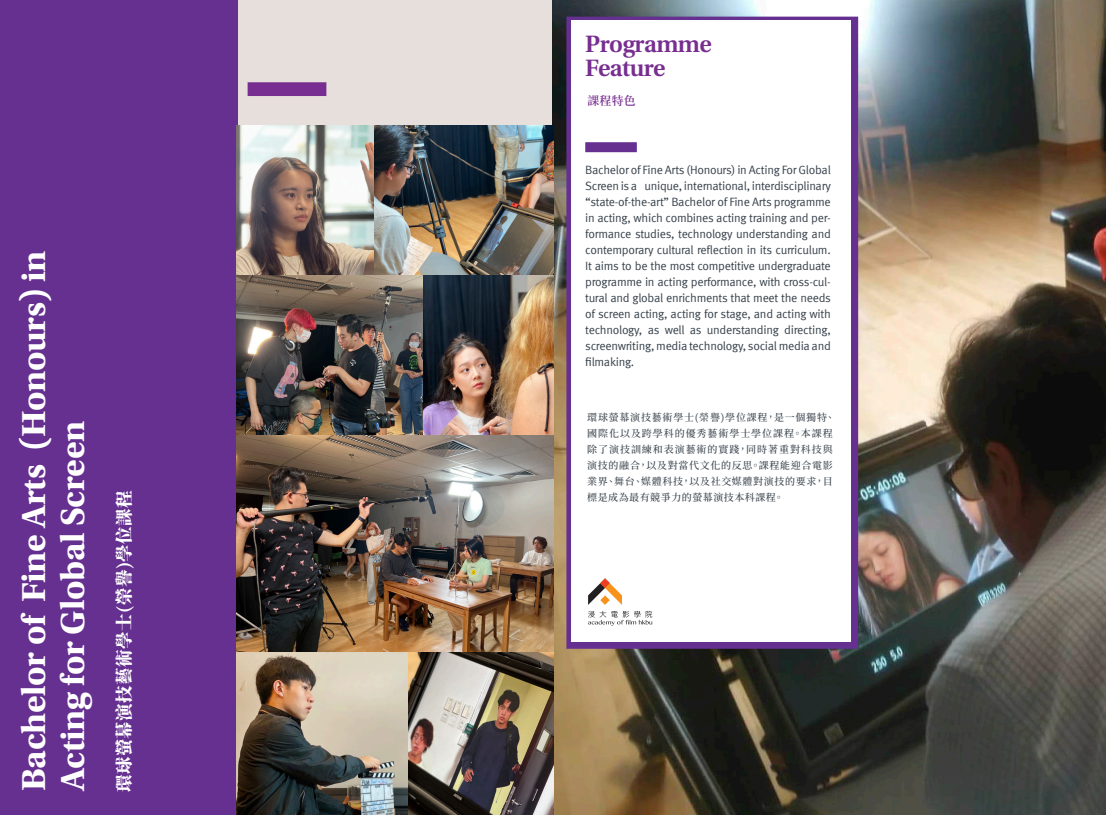
<style>
.page{position:relative;width:1106px;height:815px;background:#fff}
.page>*{position:absolute;margin:0;border:0;box-sizing:border-box;transform-origin:0 0}
.t1{font:700 35px "Utopia Std";letter-spacing:-.01em;color:#fff}
.t2{font:600 25px "Utopia Std";letter-spacing:-.025em;color:#772e90}
.t3{font:800 17.5px "Source Han Serif TC";letter-spacing:.025em;color:#fff}
.t4{font:12px/16px "Meta Pro";letter-spacing:-.025em;color:#37414b;text-align:justify}
.t5{font:600 11.88px "Source Han Serif TC";color:#772e90}
.t6{font:500 10px/16px "Source Han Serif TC";letter-spacing:.075em;color:#37414b}
</style>
<div class="page">
<div style="left:209px;top:0;width:350px;height:815px;background:#e6dfdb"></div>
<img style="left:553px;top:0;width:553px;height:815px">
<div style="left:566px;top:17px;width:292px;height:632px;border:10px solid #653090"></div>
<div style="left:0;top:0;width:237px;height:815px;background:#653090"></div>
<img style="left:236px;top:435px;width:317px;height:380px">
<img style="left:373px;top:125px;width:180px;height:150px">
<img style="left:236px;top:125px;width:137px;height:150px">
<img style="left:236px;top:275px;width:187px;height:160px">
<img style="left:423px;top:275px;width:130px;height:160px">
<div style="left:571px;top:20px;width:280px;height:622px;background:#fff"></div>
<svg style="left:588px;top:578px;width:34px;height:27px"></svg>
<svg style="left:588px;top:611px;width:64px;height:15px"></svg>
<div style="left:248px;top:82px;width:78px;height:14px;background:#772e90"></div>
<div style="left:585px;top:142px;width:52px;height:10px;background:#653090"></div>
<p class="t1" style="left:14px;top:791px;width:542px;rotate:-90deg">Bachelor of Fine Arts (Honours) in</p>
<p class="t1" style="left:52px;top:791px;width:372px;rotate:-90deg">Acting for Global Screen</p>
<p class="t3" style="left:114px;top:792px;width:304px;rotate:-90deg">環球螢幕演技藝術學士(榮譽)學位課程</p>
<p class="t2" style="left:585px;top:30px;width:128px">Programme</p>
<p class="t2" style="left:585px;top:54px;width:82px">Feature</p>
<p class="t5" style="left:587px;top:94px;width:50px">課程特色</p>
<p class="t4" style="left:585px;top:161px;width:247px">Bachelor of Fine Arts (Honours) in Acting For Global Screen is a unique, international, interdisciplinary “state-of-the-art” Bachelor of Fine Arts programme in acting, which combines acting training and per&shy;formance studies, technology understanding and contemporary cultural reflection in its curriculum.<br>It aims to be the most competitive undergraduate programme in acting performance, with cross-cul&shy;tural and global enrichments that meet the needs of screen acting, acting for stage, and acting with technology, as well as understanding directing, screenwriting, media technology, social media and filmaking.</p>
<p class="t6" style="left:587px;top:410px;width:249px">環球螢幕演技藝術學士(榮譽)學位課程，是一個獨特、國際化以及跨學科的優秀藝術學士學位課程。本課程除了演技訓練和表演藝術的實踐，同時著重對科技與演技的融合，以及對當代文化的反思。課程能迎合電影業界、舞台、媒體科技，以及社交媒體對演技的要求，目標是成為最有競爭力的螢幕演技本科課程。</p>
</div>
